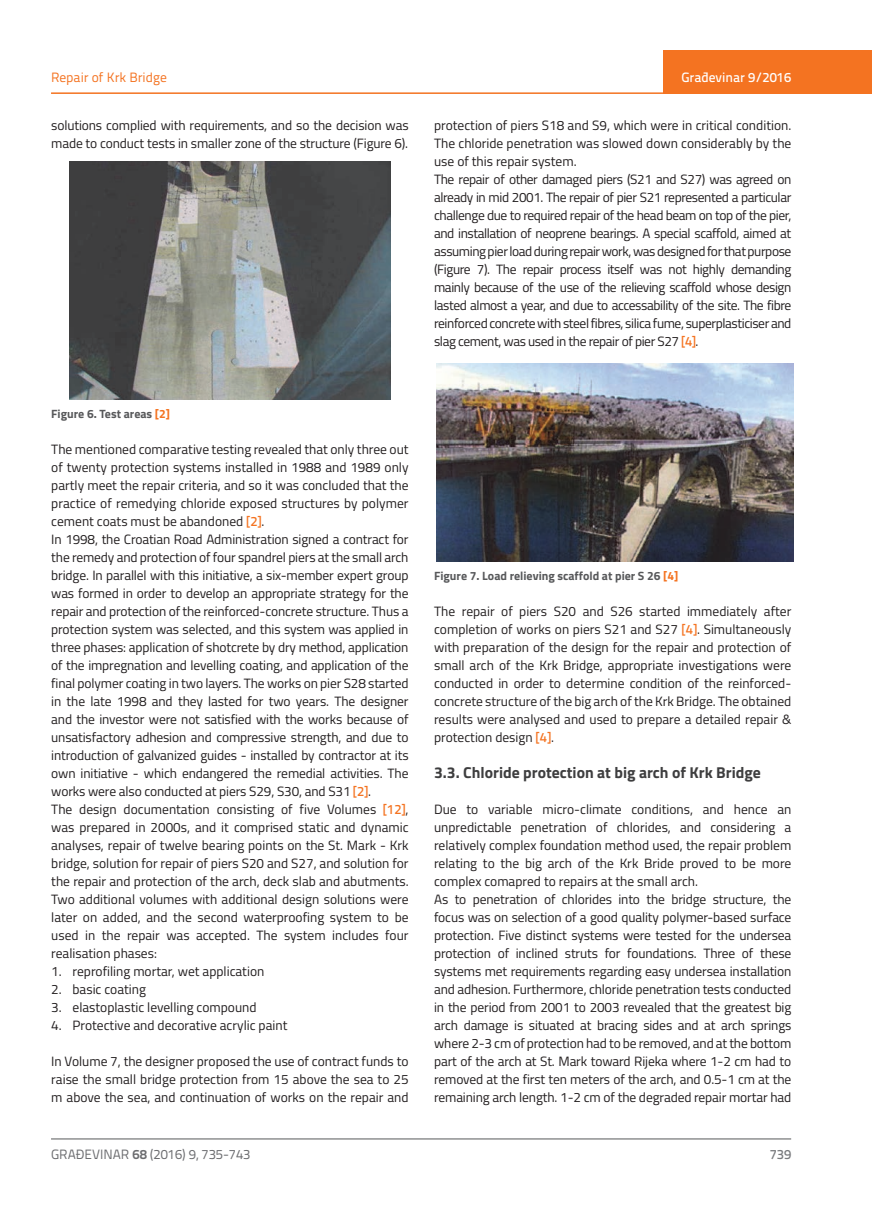
<style>
.page{position:relative;width:872px;height:1212px;background:#fff}
.page>*{position:absolute;margin:0;border:0;box-sizing:border-box;transform-origin:0 0}
.t1{font:700 15.75px "Titillium";color:#3e3e3f}
.t2{font:13.5px/18px "Titillium";letter-spacing:-.01em;color:#231f20}
.t3{font:13.5px/18px "Titillium";letter-spacing:-.03em;color:#231f20}
.t4{font:13.5px "Titillium Text 22 L";color:#6c6d70}
.t5{font:13.5px "Titillium Text 22 L";color:#f47321}
.t6{font:500 13.5px "Titillium Text 22 L";color:#fff}
.t7{font:500 13.5px "Titillium Text 22 L";color:#787a7d}
.t8{font:700 12px "Titillium";color:#57585a}
.s1{color:#f47321}
.s2{font-family:"Titillium Text 22 L";font-weight:500;color:#f47321}
.s3{font-weight:700}
</style>
<div class="page">
<hr style="left:51px;top:92px;width:821px;height:2px;background:#f47321">
<div style="left:663px;top:50px;width:209px;height:44px;background:#f47321"></div>
<hr style="left:51px;top:1139px;width:740px;height:1px;background:#57585a">
<img style="left:69px;top:161px;width:322px;height:239px">
<img style="left:436px;top:364px;width:357px;height:198px">
<p class="t5" style="left:51px;top:68px;width:117px">Repair of Krk Bridge</p>
<p class="t2" style="left:51px;top:115px;width:359px">solutions complied with requirements, and so the decision was made to conduct tests in smaller zone of the structure (Figure 6).</p>
<p class="t8" style="left:51px;top:404px;width:120px">Figure 6. Test areas <span class="s1">[2]</span></p>
<p class="t2" style="left:51px;top:439px;width:359px">The mentioned comparative testing revealed that only three out of twenty protection systems installed in 1988 and 1989 only partly meet the repair criteria, and so it was concluded that the practice of remedying chloride exposed structures by polymer cement coats must be abandoned <span class="s2">[2]</span>.<br>In 1998, the Croatian Road Administration signed a contract for the remedy and protection of four spandrel piers at the small arch bridge. In parallel with this initiative, a six-member expert group was formed in order to develop an appropriate strategy for the repair and protection of the reinforced-concrete structure. Thus a protection system was selected, and this system was applied in three phases: application of shotcrete by dry method, application of the impregnation and levelling coating, and application of the final polymer coating in two layers. The works on pier S28 started in the late 1998 and they lasted for two years. The designer and the investor were not satisfied with the works because of unsatisfactory adhesion and compressive strength, and due to introduction of galvanized guides - installed by contractor at its own initiative - which endangered the remedial activities. The works were also conducted at piers S29, S30, and S31 <span class="s2">[2]</span>.<br>The design documentation consisting of five Volumes <span class="s2">[12]</span>, was prepared in 2000s, and it comprised static and dynamic analyses, repair of twelve bearing points on the St. Mark - Krk bridge, solution for repair of piers S20 and S27, and solution for the repair and protection of the arch, deck slab and abutments.<br>Two additional volumes with additional design solutions were later on added, and the second waterproofing system to be used in the repair was accepted. The system includes four realisation phases:</p>
<p class="t2" style="left:51px;top:962px;width:215px">1. reprofiling mortar, wet application</p>
<p class="t2" style="left:51px;top:980px;width:96px">2. basic coating</p>
<p class="t2" style="left:51px;top:998px;width:207px">3. elastoplastic levelling compound</p>
<p class="t2" style="left:51px;top:1016px;width:238px">4. Protective and decorative acrylic paint</p>
<p class="t2" style="left:51px;top:1052px;width:359px;text-align:justify">In Volume 7, the designer proposed the use of contract funds to raise the small bridge protection from 15 above the sea to 25 m above the sea, and continuation of works on the repair and</p>
<p class="t6" style="left:681px;top:67px;width:111px">Građevinar 9/2016</p>
<p class="t3" style="left:434px;top:115px;width:359px">protection of piers S18 and S9, which were in critical condition.<br>The chloride penetration was slowed down considerably by the use of this repair system.<br>The repair of other damaged piers (S21 and S27) was agreed on already in mid 2001. The repair of pier S21 represented a particular challenge due to required repair of the head beam on top of the pier, and installation of neoprene bearings. A special scaffold, aimed at assuming pier load during repair work, was designed for that purpose (Figure 7). The repair process itself was not highly demanding mainly because of the use of the relieving scaffold whose design lasted almost a year, and due to accessability of the site. The fibre reinforced concrete with steel fibres, silica fume, superplasticiser and slag cement, was used in the repair of pier S27 <span class="s2">[4]</span>.</p>
<p class="t8" style="left:434px;top:566px;width:246px">Figure 7. Load relieving scaffold at pier S 26 <span class="s1">[4]</span></p>
<p class="t2" style="left:434px;top:601px;width:359px;text-align:justify">The repair of piers S20 and S26 started immediately after completion of works on piers S21 and S27 <span class="s2">[4]</span>. Simultaneously with preparation of the design for the repair and protection of small arch of the Krk Bridge, appropriate investigations were conducted in order to determine condition of the reinforced&shy;concrete structure of the big arch of the Krk Bridge. The obtained results were analysed and used to prepare a detailed repair &amp; protection design <span class="s2">[4]</span>.</p>
<p class="t1" style="left:434px;top:760px;width:328px">3.3. Chloride protection at big arch of Krk Bridge</p>
<p class="t2" style="left:434px;top:800px;width:359px">Due to variable micro-climate conditions, and hence an unpredictable penetration of chlorides, and considering a relatively complex foundation method used, the repair problem relating to the big arch of the Krk Bride proved to be more complex comapred to repairs at the small arch.<br>As to penetration of chlorides into the bridge structure, the focus was on selection of a good quality polymer-based surface protection. Five distinct systems were tested for the undersea protection of inclined struts for foundations. Three of these systems met requirements regarding easy undersea installation and adhesion. Furthermore, chloride penetration tests conducted in the period from 2001 to 2003 revealed that the greatest big arch damage is situated at bracing sides and at arch springs where 2-3 cm of protection had to be removed, and at the bottom part of the arch at St. Mark toward Rijeka where 1-2 cm had to removed at the first ten meters of the arch, and 0.5-1 cm at the remaining arch length. 1-2 cm of the degraded repair mortar had</p>
<p class="t4" style="left:51px;top:1144px;width:201px">GRAĐEVINAR <span class="s3">68</span> (2016) 9, 735-743</p>
<p class="t7" style="left:769px;top:1144px;width:23px">739</p>
</div>
